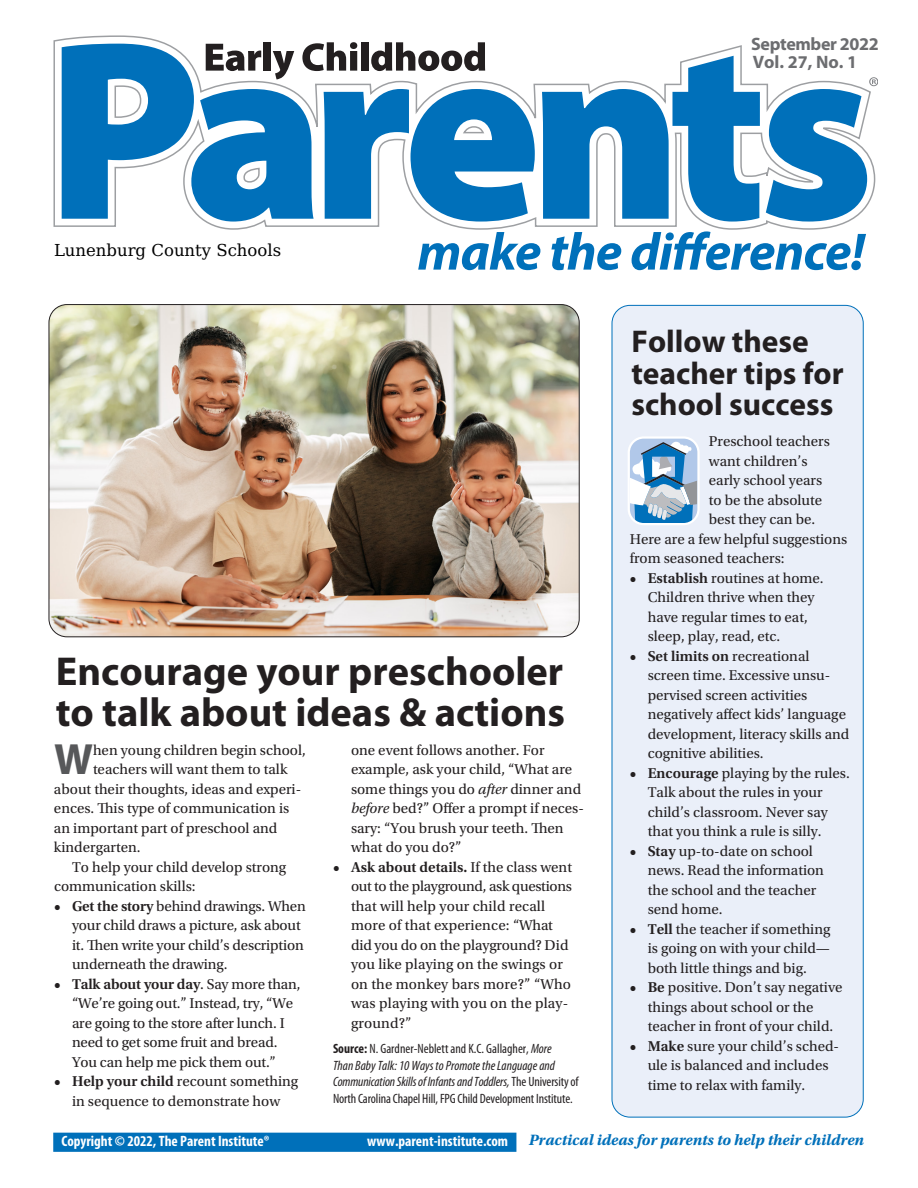
<style>
.page{position:relative;width:918px;height:1188px;background:#fff}
.page>*{position:absolute;margin:0;border:0;box-sizing:border-box;transform-origin:0 0}
.t1{font:700 43.95px "Myriad Pro";color:#57585a}
.t2{font:700 40.5px/40.5px "Myriad Pro";color:#231f20}
.t3{font:700 31.5px/31.5px "Myriad Pro";color:#231f20}
.t4{font:700 18px/18px "Myriad Pro";letter-spacing:-.02em;color:#6c6d70}
.t5{font:16.5px "DejaVu Math Te X Gyre";color:#000}
.t6{font:italic 700 15.75px "Utopia Std";color:#0070ba}
.t7{font:15px/19.5px "Utopia Std";color:#231f20}
.t8{font:700 condensed 15px "Myriad Pro";color:#fff}
.t9{font:condensed 13.5px/16.5px "Myriad Pro";letter-spacing:-.01em;color:#231f20}
.s1{font-style:italic}
.s2{font-weight:600}
.s3{font-weight:700}
</style>
<div class="page">
<svg style="left:53px;top:35px;width:795px;height:195px"></svg>
<svg style="left:418px;top:232px;width:122px;height:38px"></svg>
<svg style="left:551px;top:232px;width:70px;height:38px"></svg>
<svg style="left:632px;top:231px;width:234px;height:39px"></svg>
<svg style="left:766px;top:77px;width:112px;height:145px"></svg>
<div style="left:612px;top:305px;width:251px;height:812px;background:#eaeff9;border-radius:18px"></div>
<div style="left:53px;top:1133px;width:463px;height:19px;background:#0070ba;border:2px solid #0070ba"></div>
<svg style="left:628px;top:436px;width:72px;height:89px"></svg>
<img style="left:49px;top:305px;width:530px;height:332px">
<p class="t4" style="left:751px;top:34px;width:129px">September 2022<br>Vol. 27, No. 1</p>
<p class="t5" style="left:54px;top:243px;width:229px">Lunenburg County Schools</p>
<h2 class="t2" style="left:56px;top:650px;width:511px">Encourage your preschooler to talk about ideas &amp; actions</h2>
<p class="t7" style="left:351px;top:741px;width:234px">one event follows another. For example, ask your child, “What are some things you do <span class="s1">after</span> dinner and <span class="s1">before</span> bed?” Offer a prompt if neces&shy;sary: “You brush your teeth. Then what do you do?”</p>
<p class="t7" style="left:351px;top:858px;width:223px;text-indent:-18px"><span class="s2">• Ask about details.</span> If the class went out to the playground, ask questions that will help your child recall more of that experience: “What did you do on the playground? Did you like playing on the swings or on the monkey bars more?” “Who was playing with you on the play&shy;ground?”</p>
<p class="t9" style="left:333px;top:1041px;width:247px"><span class="s3">Source:</span> N. Gardner-Neblett and K.C. Gallagher, <span class="s1">More<br>Than Baby Talk: 10 Ways to Promote the Language and Communication Skills of Infants and Toddlers,</span> The University of North Carolina Chapel Hill, FPG Child Development Institute.</p>
<h1 class="t1" style="left:54px;top:731px;width:41px">W</h1>
<p class="t7" style="left:93px;top:741px;width:214px">hen young children begin school,</p>
<p class="t7" style="left:93px;top:760px;width:196px">teachers will want them to talk</p>
<p class="t7" style="left:54px;top:780px;width:249px">about their thoughts, ideas and experi-</p>
<p class="t7" style="left:54px;top:799px;width:237px">ences. This type of communication is</p>
<p class="t7" style="left:54px;top:819px;width:225px">an important part of preschool and</p>
<p class="t7" style="left:54px;top:838px;width:88px">kindergarten.</p>
<p class="t7" style="left:72px;top:858px;width:216px">To help your child develop strong</p>
<p class="t7" style="left:54px;top:877px;width:143px">communication skills:</p>
<p class="t7" style="left:72px;top:897px;width:235px;text-indent:-18px"><span class="s2">• Get the story</span> behind drawings. When your child draws a picture, ask about it. Then write your child’s description underneath the drawing.</p>
<p class="t7" style="left:72px;top:975px;width:230px;text-indent:-18px"><span class="s2">• Talk about your day</span>. Say more than, “We’re going out.” Instead, try, “We are going to the store after lunch. I need to get some fruit and bread.<br>You can help me pick them out.”</p>
<p class="t7" style="left:54px;top:1072px;width:246px;text-align:center"><span class="s2">• Help your child</span> recount something in sequence to demonstrate how</p>
<h3 class="t3" style="left:631px;top:325px;width:214px">Follow these teacher tips for school success</h3>
<p class="t7" style="left:709px;top:432px;width:122px">Preschool teachers</p>
<p class="t7" style="left:709px;top:451px;width:100px">want children’s</p>
<p class="t7" style="left:709px;top:471px;width:115px">early school years</p>
<p class="t7" style="left:709px;top:490px;width:115px">to be the absolute</p>
<p class="t7" style="left:709px;top:510px;width:108px">best they can be.</p>
<p class="t7" style="left:630px;top:529px;width:219px">Here are a few helpful suggestions</p>
<p class="t7" style="left:630px;top:549px;width:157px">from seasoned teachers:</p>
<p class="t7" style="left:648px;top:568px;width:177px;text-indent:-18px"><span class="s2">• Establish</span> routines at home.<br>Children thrive when they have regular times to eat, sleep, play, read, etc.</p>
<p class="t7" style="left:648px;top:646px;width:203px;text-indent:-18px"><span class="s2">• Set limits on</span> recreational screen time. Excessive unsu&shy;pervised screen activities negatively affect kids’ language development, literacy skills and cognitive abilities.</p>
<p class="t7" style="left:648px;top:763px;width:204px;text-indent:-18px"><span class="s2">• Encourage</span> playing by the rules.<br>Talk about the rules in your child’s classroom. Never say that you think a rule is silly.</p>
<p class="t7" style="left:648px;top:841px;width:178px;text-indent:-18px"><span class="s2">• Stay</span> up-to-date on school news. Read the information the school and the teacher send home.</p>
<p class="t7" style="left:648px;top:919px;width:184px;text-align:justify;text-indent:-18px"><span class="s2">• Tell</span> the teacher if something is going on with your child— both little things and big.</p>
<p class="t7" style="left:648px;top:978px;width:196px;text-indent:-18px"><span class="s2">• Be</span> positive. Don’t say negative things about school or the teacher in front of your child.</p>
<p class="t7" style="left:648px;top:1036px;width:193px;text-indent:-18px"><span class="s2">• Make</span> sure your child’s sched&shy;ule is balanced and includes time to relax with family.</p>
<p class="t8" style="left:62px;top:1131px;width:210px">Copyright © 2022, The Parent Institute®</p>
<p class="t8" style="left:367px;top:1131px;width:142px">www.parent-institute.com</p>
<p class="t6" style="left:529px;top:1131px;width:337px">Practical ideas for parents to help their children</p>
</div>
